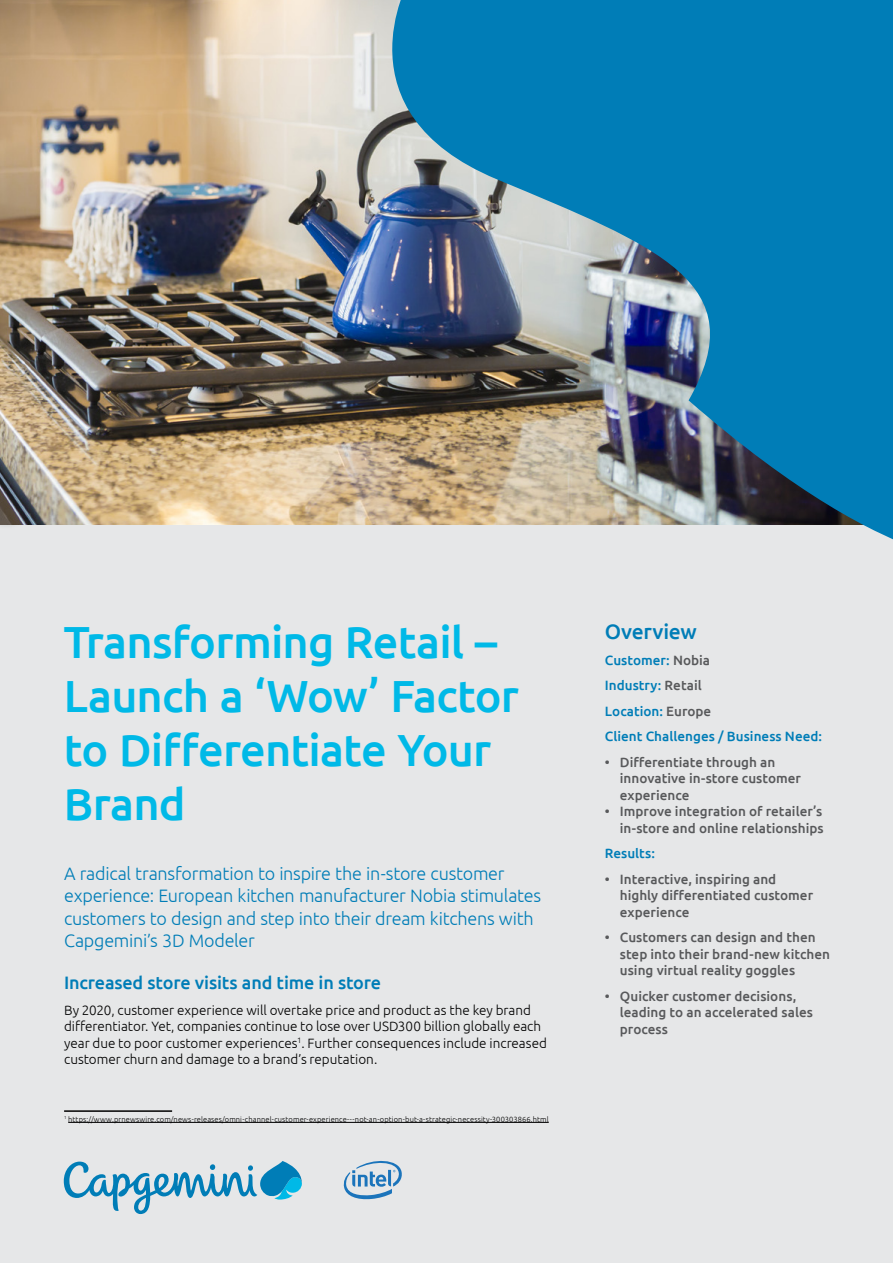
<style>
.page{position:relative;width:893px;height:1263px;background:#e6e7e8}
.page>*{position:absolute;margin:0;border:0;box-sizing:border-box;transform-origin:0 0}
.t1{font:500 45px/54px "Ubuntu";letter-spacing:-.02em;color:#00b9e7}
.t2{font:500 21px "Ubuntu";letter-spacing:-.015em;color:#007db7}
.t3{font:300 18px/22.5px "Ubuntu";letter-spacing:-.015em;color:#007db7}
.t4{font:500 18px "Ubuntu";letter-spacing:-.01em;color:#007db7}
.t5{font:500 13.5px/16.5px "Ubuntu";color:#58595b}
.t6{font:300 13.5px/16.5px "Ubuntu";color:#000}
.t7{font:500 13.5px/25.5px "Ubuntu";color:#007db7}
.t8{font:300 7.5px "Ubuntu";letter-spacing:.015em;color:#000}
.s1{color:#58595b}
</style>
<div class="page">
<svg style="left:64px;top:1161px;width:238px;height:53px"></svg>
<img style="left:0;top:0;width:336px;height:525px">
<hr style="left:64px;top:1110px;width:108px;height:2px;background:#000">
<hr style="left:68px;top:1122px;width:481px;height:1px;background:#000">
<img style="left:336px;top:0;width:557px;height:540px">
<svg style="left:344px;top:1161px;width:58px;height:38px"></svg>
<h1 class="t1" style="left:64px;top:613px;width:457px">Transforming Retail –<br>Launch a ‘Wow’ Factor to Differentiate Your<br>Brand</h1>
<h2 class="t2" style="left:605px;top:618px;width:93px">Overview</h2>
<p class="t7" style="left:605px;top:646px;width:219px">Customer: <span class="s1">Nobia<br></span>Industry: <span class="s1">Retail<br></span>Location: <span class="s1">Europe<br></span>Client Challenges / Business Need:</p>
<p class="t5" style="left:620px;top:753px;width:183px;text-indent:-15px">• Differentiate through an innovative in-store customer experience</p>
<p class="t5" style="left:605px;top:802px;width:220px;text-align:right">• Improve integration of retailer’s in-store and online relationships</p>
<p class="t7" style="left:605px;top:840px;width:52px">Results:</p>
<p class="t5" style="left:620px;top:870px;width:195px;text-indent:-15px">• Interactive, inspiring and highly differentiated customer experience</p>
<p class="t5" style="left:620px;top:928px;width:212px;text-indent:-15px">• Customers can design and then step into their brand-new kitchen using virtual reality goggles</p>
<p class="t5" style="left:620px;top:987px;width:195px;text-indent:-15px">• Quicker customer decisions, leading to an accelerated sales process</p>
<h3 class="t3" style="left:64px;top:862px;width:479px">A radical transformation to inspire the in-store customer experience: European kitchen manufacturer Nobia stimulates customers to design and step into their dream kitchens with Capgemini’s 3D Modeler</h3>
<h3 class="t4" style="left:64px;top:972px;width:319px">Increased store visits and time in store</h3>
<p class="t6" style="left:64px;top:1001px;width:484px">By 2020, customer experience will overtake price and product as the key brand differentiator. Yet, companies continue to lose over USD300 billion globally each year due to poor customer experiences<sup>1</sup>. Further consequences include increased customer churn and damage to a brand’s reputation.</p>
<p class="t8" style="left:64px;top:1114px;width:486px"><sup>1</sup> https://www.prnewswire.com/news-releases/omni-channel-customer-experience---not-an-option-but-a-strategic-necessity-300303866.html</p>
</div>
